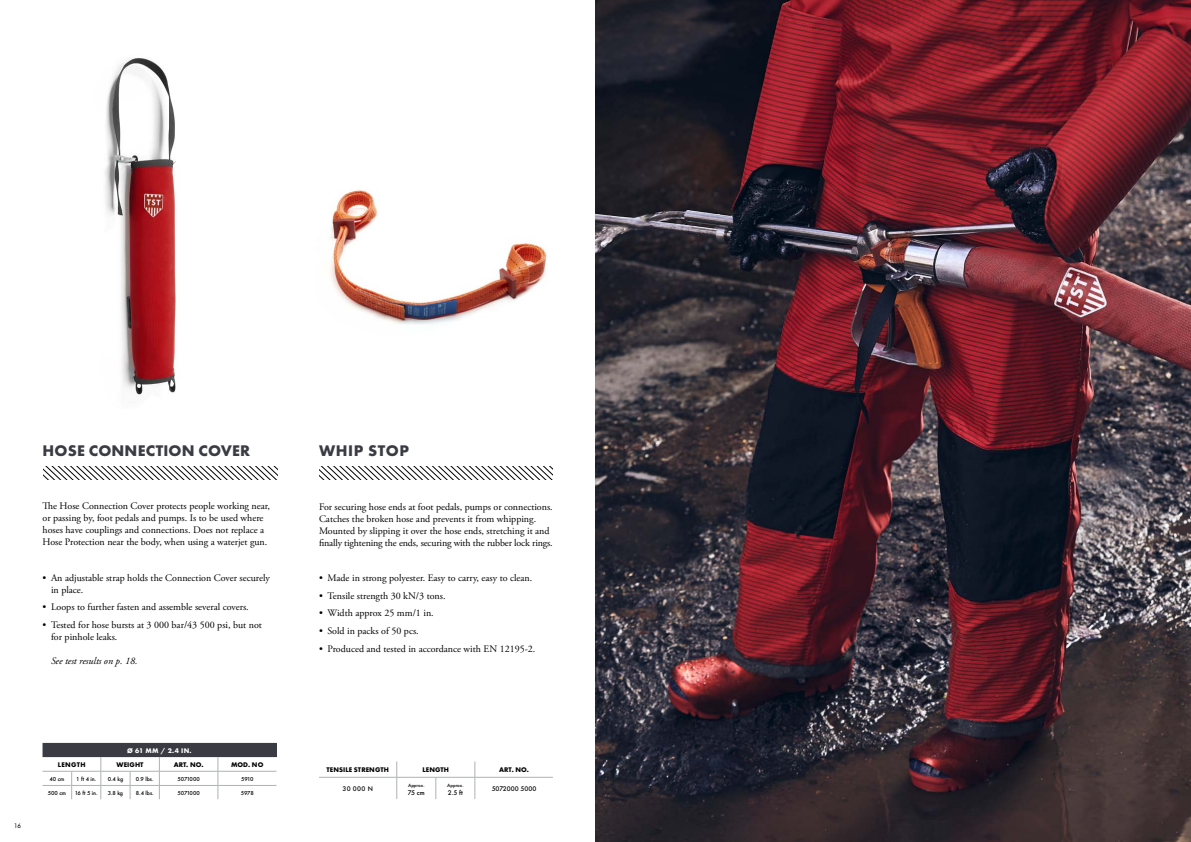
<style>
.page{position:relative;width:1191px;height:842px;background:#fff}
.page>*{position:absolute;margin:0;border:0;box-sizing:border-box;transform-origin:0 0}
.t1{font:700 16px "Futura PT";letter-spacing:.01em;color:#3b3c43}
.t2{font:700 16px "Futura PT";letter-spacing:.035em;color:#3b3c43}
.t3{font:10px/12px "Adobe Garamond Pro";color:#000}
.t4{font:italic 10px "Adobe Garamond Pro";color:#000}
.t5{font:700 7px "Futura PT";letter-spacing:.01em;color:#000}
.t6{font:500 7px "Futura PT";color:#000}
.t7{font:700 7px "Futura PT";color:#fff}
.t8{font:500 6px "Futura PT";color:#000}
.t9{font:500 6px "Futura PT";letter-spacing:-.02em;color:#000}
.t10{font:500 6px "Futura LT Pro";color:#000}
.t11{font:500 5px "Futura PT";color:#000}
</style>
<div class="page">
<img style="left:105px;top:58px;width:71px;height:337px">
<svg style="left:43px;top:757px;width:233px;height:42px"></svg>
<div style="left:43px;top:743px;width:233px;height:14px;background:#3b3c43"></div>
<hr style="left:319px;top:777px;width:78px;height:1px;background:#afb1b3">
<hr style="left:397px;top:777px;width:39px;height:1px;background:#afb1b3">
<svg style="left:396px;top:761px;width:1px;height:38px"></svg>
<hr style="left:436px;top:777px;width:39px;height:1px;background:#afb1b3">
<svg style="left:435px;top:777px;width:1px;height:22px"></svg>
<hr style="left:475px;top:777px;width:78px;height:1px;background:#afb1b3">
<svg style="left:474px;top:761px;width:1px;height:38px"></svg>
<img style="left:595px;top:0;width:596px;height:842px">
<img style="left:330px;top:190px;width:217px;height:135px">
<svg style="left:319px;top:467px;width:234px;height:12px"></svg>
<svg style="left:44px;top:467px;width:233px;height:12px"></svg>
<h1 class="t1" style="left:43px;top:440px;width:209px">HOSE CONNECTION COVER</h1>
<h1 class="t2" style="left:319px;top:440px;width:91px">WHIP STOP</h1>
<p class="t3" style="left:43px;top:500px;width:229px">The Hose Connection Cover protects people working near, or passing by, foot pedals and pumps. Is to be used where hoses have couplings and connections. Does not replace a Hose Protection near the body, when using a waterjet gun.</p>
<p class="t3" style="left:51px;top:572px;width:220px;text-indent:-8px">• An adjustable strap holds the Connection Cover securely in place.</p>
<p class="t3" style="left:43px;top:601px;width:208px">• Loops to further fasten and assemble several covers.</p>
<p class="t3" style="left:51px;top:619px;width:212px;text-indent:-8px">• Tested for hose bursts at 3 000 bar/43 500 psi, but not for pinhole leaks.</p>
<p class="t4" style="left:51px;top:655px;width:88px">See test results on p. 18.</p>
<p class="t3" style="left:319px;top:501px;width:235px">For securing hose ends at foot pedals, pumps or connections.<br>Catches the broken hose and prevents it from whipping.<br>Mounted by slipping it over the hose ends, stretching it and finally tightening the ends, securing with the rubber lock rings.</p>
<p class="t3" style="left:319px;top:572px;width:215px">• Made in strong polyester. Easy to carry, easy to clean.</p>
<p class="t3" style="left:319px;top:590px;width:128px">• Tensile strength 30 kN/3 tons.</p>
<p class="t3" style="left:319px;top:607px;width:116px">• Width approx 25 mm/1 in.</p>
<p class="t3" style="left:319px;top:625px;width:101px">• Sold in packs of 50 pcs.</p>
<p class="t3" style="left:319px;top:643px;width:218px">• Produced and tested in accordance with EN 12195-2.</p>
<p class="t10" style="left:14px;top:821px;width:8px">16</p>
<p class="t7" style="left:127px;top:746px;width:66px">Ø 61 MM / 2.4 IN.</p>
<p class="t5" style="left:58px;top:760px;width:29px">LENGTH</p>
<p class="t5" style="left:117px;top:760px;width:28px">WEIGHT</p>
<p class="t5" style="left:174px;top:760px;width:31px">ART. NO.</p>
<p class="t5" style="left:231px;top:760px;width:34px">MOD. NO</p>
<p class="t8" style="left:49px;top:775px;width:16px">40 cm</p>
<p class="t8" style="left:76px;top:775px;width:21px">1 ft 4 in.</p>
<p class="t8" style="left:108px;top:775px;width:17px">0.4 kg</p>
<p class="t8" style="left:136px;top:775px;width:19px">0.9 lbs.</p>
<p class="t9" style="left:177px;top:775px;width:24px">5071000</p>
<p class="t8" style="left:241px;top:775px;width:14px">5910</p>
<p class="t8" style="left:48px;top:789px;width:20px">500 cm</p>
<p class="t8" style="left:75px;top:789px;width:24px">16 ft 5 in.</p>
<p class="t8" style="left:108px;top:789px;width:17px">3.8 kg</p>
<p class="t8" style="left:136px;top:789px;width:19px">8.4 lbs.</p>
<p class="t9" style="left:177px;top:789px;width:24px">5071000</p>
<p class="t8" style="left:241px;top:789px;width:14px">5978</p>
<p class="t5" style="left:326px;top:765px;width:64px">TENSILE STRENGTH</p>
<p class="t5" style="left:422px;top:765px;width:28px">LENGTH</p>
<p class="t5" style="left:499px;top:765px;width:31px">ART. NO.</p>
<p class="t6" style="left:342px;top:784px;width:32px">30 000 N</p>
<p class="t11" style="left:447px;top:782px;width:18px">Approx.</p>
<p class="t6" style="left:448px;top:788px;width:17px">2.5 ft</p>
<p class="t11" style="left:408px;top:782px;width:18px">Approx.</p>
<p class="t6" style="left:408px;top:789px;width:18px">75 cm</p>
<p class="t6" style="left:492px;top:784px;width:46px">5072000 5000</p>
</div>
